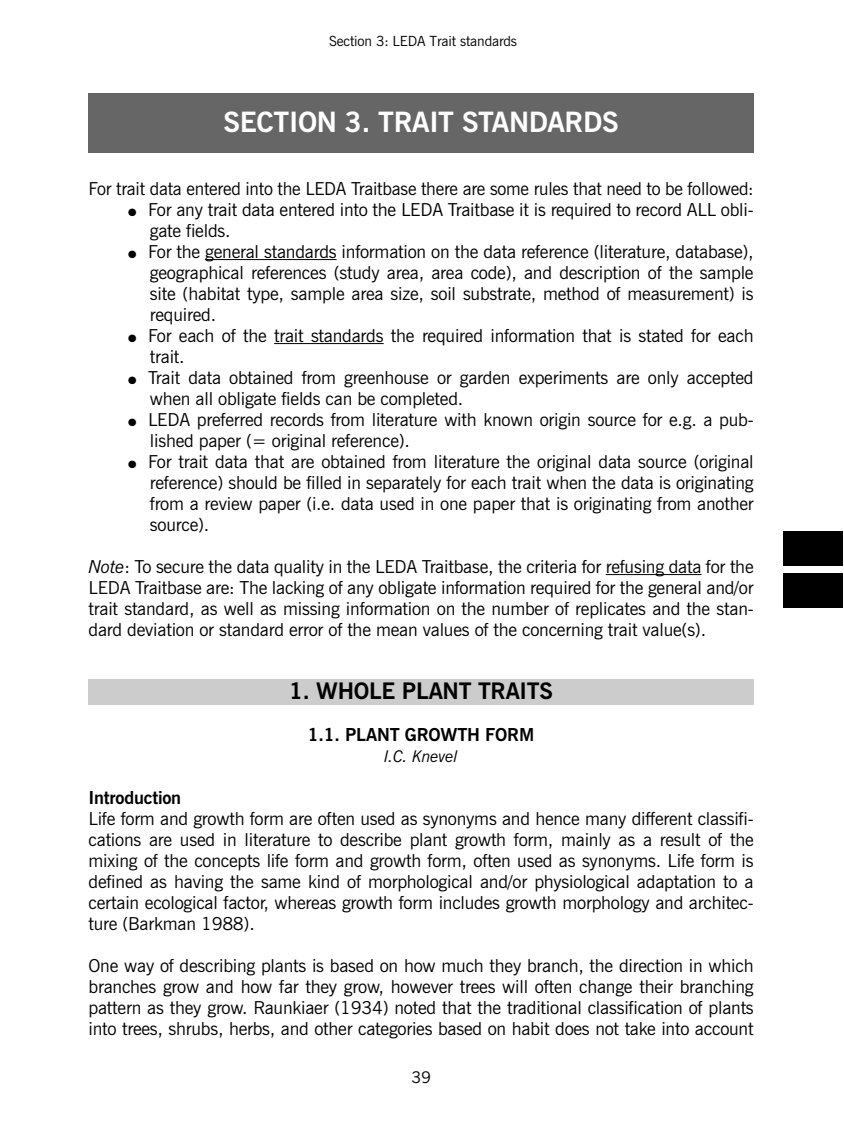
<style>
.page{position:relative;width:844px;height:1141px;background:#fff}
.page>*{position:absolute;margin:0;border:0;box-sizing:border-box;transform-origin:0 0}
.t1{font:700 28px "News Gothic BT";letter-spacing:-.01em;color:#fff}
.t2{font:700 22.75px "News Gothic BT";letter-spacing:-.01em;color:#000}
.t3{font:17.85px/21px "News Gothic BT";letter-spacing:-.01em;color:#000;text-align:justify}
.t4{font:700 17.85px "News Gothic BT";letter-spacing:-.01em;color:#000}
.t5{font:italic 16.1px "News Gothic BT";letter-spacing:-.01em;color:#000}
.t6{font:16.1px "News Gothic BT";color:#000}
.t7{font:14px "News Gothic BT";letter-spacing:-.01em;color:#000}
.s1{font-style:italic}
</style>
<div class="page">
<div style="left:89px;top:680px;width:664px;height:25px;background:#ccc"></div>
<div style="left:89px;top:93px;width:664px;height:60px;background:#666"></div>
<hr style="left:205px;top:259px;width:131px;height:1px;background:#000">
<hr style="left:274px;top:343px;width:109px;height:1px;background:#000">
<hr style="left:605px;top:574px;width:96px;height:1px;background:#000">
<div style="left:783px;top:573px;width:60px;height:35px;background:#000"></div>
<div style="left:783px;top:531px;width:60px;height:35px;background:#000"></div>
<p class="t7" style="left:329px;top:36px;width:189px">Section 3: LEDA Trait standards</p>
<h1 class="t1" style="left:223px;top:112px;width:396px">SECTION 3. TRAIT STANDARDS</h1>
<p class="t3" style="left:89px;top:180px;width:666px">For trait data entered into the LEDA Traitbase there are some rules that need to be followed:</p>
<p class="t3" style="left:150px;top:201px;width:605px;text-indent:-22px">● For any trait data entered into the LEDA Traitbase it is required to record ALL obli&shy;gate fields.</p>
<p class="t3" style="left:150px;top:243px;width:605px;text-indent:-22px">● For the general standards information on the data reference (literature, database), geographical references (study area, area code), and description of the sample site (habitat type, sample area size, soil substrate, method of measurement) is required.</p>
<p class="t3" style="left:150px;top:327px;width:605px;text-indent:-22px">● For each of the trait standards the required information that is stated for each trait.</p>
<p class="t3" style="left:150px;top:369px;width:605px;text-indent:-22px">● Trait data obtained from greenhouse or garden experiments are only accepted when all obligate fields can be completed.</p>
<p class="t3" style="left:150px;top:411px;width:605px;text-indent:-22px">● LEDA preferred records from literature with known origin source for e.g. a pub&shy;lished paper (= original reference).</p>
<p class="t3" style="left:150px;top:453px;width:605px;text-indent:-22px">● For trait data that are obtained from literature the original data source (original reference) should be filled in separately for each trait when the data is originating from a review paper (i.e. data used in one paper that is originating from another source).</p>
<p class="t3" style="left:89px;top:558px;width:666px"><span class="s1">Note</span>: To secure the data quality in the LEDA Traitbase, the criteria for refusing data for the LEDA Traitbase are: The lacking of any obligate information required for the general and/or trait standard, as well as missing information on the number of replicates and the stan&shy;dard deviation or standard error of the mean values of the concerning trait value(s).</p>
<p class="t2" style="left:289px;top:683px;width:265px">1. WHOLE PLANT TRAITS</p>
<p class="t4" style="left:308px;top:728px;width:228px">1.1. PLANT GROWTH FORM</p>
<p class="t5" style="left:384px;top:750px;width:75px">I.C. Knevel</p>
<p class="t4" style="left:89px;top:791px;width:94px">Introduction</p>
<p class="t3" style="left:89px;top:810px;width:666px">Life form and growth form are often used as synonyms and hence many different classifi&shy;cations are used in literature to describe plant growth form, mainly as a result of the mixing of the concepts life form and growth form, often used as synonyms. Life form is defined as having the same kind of morphological and/or physiological adaptation to a certain ecological factor, whereas growth form includes growth morphology and architec&shy;ture (Barkman 1988).</p>
<p class="t3" style="left:89px;top:957px;width:666px">One way of describing plants is based on how much they branch, the direction in which branches grow and how far they grow, however trees will often change their branching pattern as they grow. Raunkiaer (1934) noted that the traditional classification of plants into trees, shrubs, herbs, and other categories based on habit does not take into account</p>
<p class="t6" style="left:411px;top:1072px;width:21px">39</p>
</div>
